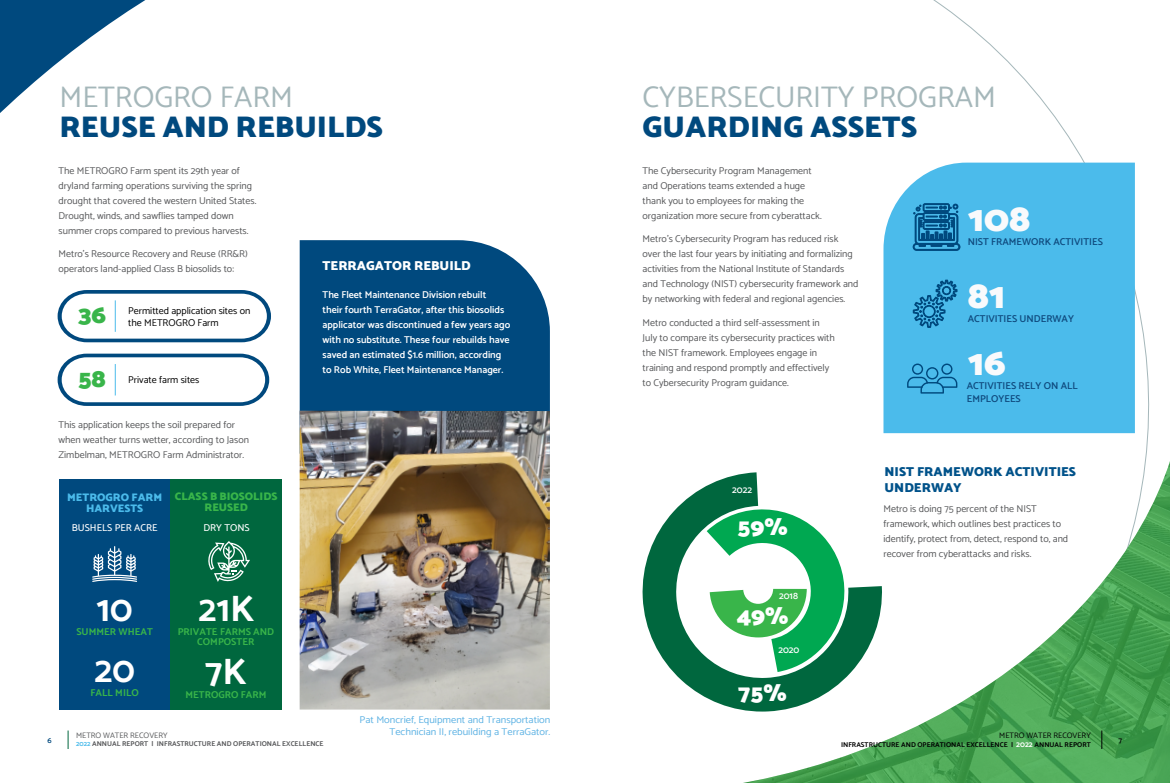
<style>
.page{position:relative;width:1170px;height:783px;background:#fff}
.page>*{position:absolute;margin:0;border:0;box-sizing:border-box;transform-origin:0 0}
.t1{font:900 37px "Catamaran";color:#f9fafc}
.t2{font:700 36.9px "Catamaran";color:#fff}
.t3{font:30px "Catamaran";color:#a5b7ba}
.t4{font:900 30px "Catamaran";color:#00497e}
.t5{font:900 25px "Catamaran";color:#39b54a}
.t6{font:900 23.9px "Catamaran";color:#fff}
.t7{font:900 13px/16px "Catamaran";color:#00528a}
.t8{font:900 13px "Catamaran";color:#fff}
.t9{font:900 11px/11px "Catamaran";color:#39b54a;text-align:center}
.t10{font:900 11px/11px "Catamaran";color:#4bbbeb;text-align:center}
.t11{font:10px/15px "Catamaran";color:#58595b}
.t12{font:600 10px/15px "Catamaran";color:#fff}
.t13{font:10px/12px "Catamaran";color:#5fb3e4;text-align:right;scale:1.05 1}
.t14{font:600 10px/13px "Catamaran";color:#0f4a7e}
.t15{font:10px/12px "Catamaran";color:#000}
.t16{font:700 10px/10px "Catamaran";color:#39b54a;text-align:center}
.t17{font:500 10px "Catamaran";color:#fff}
.t18{font:600 9.7px "Catamaran";color:#fff}
.t19{font:8px "Catamaran";color:#000101}
.t20{font:8px "Catamaran";color:#58595b}
.t21{font:600 8px "Catamaran";color:#00497e}
.t22{font:600 8px "Catamaran";color:#000101}
.t23{font:700 7px "Catamaran";color:#000101}
.t24{font:700 7px "Catamaran";color:#58595b}
.s1{color:#4bbbeb}
.s2{font-size:8px;color:#fff}
</style>
<div class="page">
<svg style="left:68px;top:731px;width:1px;height:18px"></svg>
<img style="left:743px;top:461px;width:427px;height:322px">
<svg style="left:1102px;top:731px;width:1px;height:18px"></svg>
<div style="left:884px;top:163px;width:251px;height:270px;background:#4bbbeb"></div>
<div style="left:300px;top:240px;width:250px;height:171px;background:#00497e"></div>
<svg style="left:177px;top:290px;width:94px;height:52px"></svg>
<svg style="left:58px;top:354px;width:211px;height:52px"></svg>
<hr style="left:115px;top:364px;width:1px;height:31px;background:#4bbbeb">
<img style="left:300px;top:411px;width:250px;height:299px">
<div style="left:59px;top:479px;width:112px;height:230px;background:#00497e"></div>
<div style="left:170px;top:479px;width:112px;height:230px;background:#00673e"></div>
<svg style="left:92px;top:546px;width:45px;height:36px"></svg>
<svg style="left:208px;top:541px;width:42px;height:41px"></svg>
<svg style="left:913px;top:203px;width:48px;height:48px"></svg>
<svg style="left:913px;top:270px;width:45px;height:67px"></svg>
<svg style="left:907px;top:364px;width:50px;height:30px"></svg>
<svg style="left:0;top:0;width:177px;height:342px"></svg>
<svg style="left:642px;top:472px;width:241px;height:240px"></svg>
<svg style="left:707px;top:500px;width:146px;height:172px"></svg>
<h3 class="t3" style="left:60px;top:74px;width:235px">METROGRO FARM</h3>
<h3 class="t4" style="left:60px;top:104px;width:325px">REUSE AND REBUILDS</h3>
<p class="t11" style="left:59px;top:163px;width:199px">The METROGRO Farm spent its 29th year of dryland farming operations surviving the spring drought that covered the western United States.<br>Drought, winds, and sawflies tamped down summer crops compared to previous harvests.</p>
<p class="t11" style="left:59px;top:246px;width:191px">Metro’s Resource Recovery and Reuse (RR&amp;R) operators land-applied Class B biosolids to:</p>
<h3 class="t8" style="left:323px;top:255px;width:150px">TERRAGATOR REBUILD</h3>
<h3 class="t5" style="left:78px;top:296px;width:30px">36</h3>
<p class="t15" style="left:128px;top:304px;width:124px">Permitted application sites on the METROGRO Farm</p>
<h3 class="t5" style="left:78px;top:359px;width:29px">58</h3>
<p class="t15" style="left:128px;top:373px;width:73px">Private farm sites</p>
<p class="t11" style="left:59px;top:417px;width:192px">This application keeps the soil prepared for when weather turns wetter, according to Jason<br>Zimbelman, METROGRO Farm Administrator.</p>
<p class="t10" style="left:67px;top:491px;width:97px">METROGRO FARM<br>HARVESTS</p>
<p class="t9" style="left:175px;top:490px;width:104px">CLASS B BIOSOLIDS<br>REUSED</p>
<p class="t17" style="left:72px;top:520px;width:87px">BUSHELS PER ACRE</p>
<p class="t17" style="left:203px;top:520px;width:48px">DRY TONS</p>
<h2 class="t2" style="left:97px;top:580px;width:38px">10</h2>
<h2 class="t2" style="left:198px;top:580px;width:57px">21K</h2>
<p class="t16" style="left:76px;top:626px;width:78px">SUMMER WHEAT</p>
<p class="t16" style="left:178px;top:626px;width:98px">PRIVATE FARMS AND<br>COMPOSTER</p>
<h2 class="t2" style="left:94px;top:641px;width:42px">20</h2>
<h2 class="t2" style="left:205px;top:643px;width:43px">7K</h2>
<p class="t16" style="left:91px;top:688px;width:50px">FALL MILO</p>
<p class="t16" style="left:185px;top:690px;width:82px">METROGRO FARM</p>
<p class="t12" style="left:323px;top:286px;width:189px">The Fleet Maintenance Division rebuilt<br>their fourth TerraGator, after this biosolids applicator was discontinued a few years ago with no substitute. These four rebuilds have saved an estimated $1.6 million, according to Rob White, Fleet Maintenance Manager.</p>
<p class="t21" style="left:47px;top:734px;width:6px">6</p>
<p class="t20" style="left:76px;top:729px;width:93px">METRO WATER RECOVERY</p>
<p class="t24" style="left:76px;top:739px;width:249px"><span class="s1">2022</span> ANNUAL REPORT | INFRASTRUCTURE AND OPERATIONAL EXCELLENCE</p>
<p class="t13" style="left:360px;top:713px;width:183px">Pat Moncrief, Equipment and Transportation<br>Technician II, rebuilding a TerraGator.</p>
<h3 class="t3" style="left:643px;top:74px;width:355px">CYBERSECURITY PROGRAM</h3>
<h3 class="t4" style="left:643px;top:104px;width:276px">GUARDING ASSETS</h3>
<p class="t11" style="left:643px;top:163px;width:181px">The Cybersecurity Program Management and Operations teams extended a huge thank you to employees for making the organization more secure from cyberattack.</p>
<p class="t11" style="left:643px;top:231px;width:217px">Metro’s Cybersecurity Program has reduced risk over the last four years by initiating and formalizing activities from the National Institute of Standards and Technology (NIST) cybersecurity framework and by networking with federal and regional agencies.</p>
<p class="t11" style="left:643px;top:315px;width:194px">Metro conducted a third self-assessment in July to compare its cybersecurity practices with the NIST framework. Employees engage in training and respond promptly and effectively to Cybersecurity Program guidance.</p>
<h1 class="t1" style="left:968px;top:190px;width:64px">108</h1>
<p class="t14" style="left:968px;top:235px;width:137px">NIST FRAMEWORK ACTIVITIES</p>
<h1 class="t1" style="left:968px;top:267px;width:39px">81</h1>
<p class="t14" style="left:968px;top:312px;width:108px">ACTIVITIES UNDERWAY</p>
<h1 class="t1" style="left:968px;top:335px;width:39px">16</h1>
<p class="t14" style="left:967px;top:378px;width:112px">ACTIVITIES RELY ON ALL<br>EMPLOYEES</p>
<p class="t18" style="left:732px;top:482px;width:21px">2022</p>
<h3 class="t6" style="left:738px;top:509px;width:51px">59%</h3>
<p class="t18" style="left:779px;top:589px;width:20px">2018</p>
<h3 class="t6" style="left:737px;top:598px;width:53px">49%</h3>
<p class="t18" style="left:778px;top:642px;width:23px">2020</p>
<h3 class="t6" style="left:738px;top:674px;width:50px">75%</h3>
<h3 class="t7" style="left:885px;top:463px;width:193px">NIST FRAMEWORK ACTIVITIES<br>UNDERWAY</h3>
<p class="t11" style="left:883px;top:501px;width:186px">Metro is doing 75 percent of the NIST framework, which outlines best practices to identify, protect from, detect, respond to, and recover from cyberattacks and risks.</p>
<p class="t19" style="left:999px;top:729px;width:93px">METRO WATER RECOVERY</p>
<p class="t23" style="left:841px;top:740px;width:251px">INFRASTRUCTURE AND OPERATIONAL EXCELLENCE | <span class="s2">2022</span> ANNUAL REPORT</p>
<p class="t22" style="left:1119px;top:734px;width:5px">7</p>
</div>
